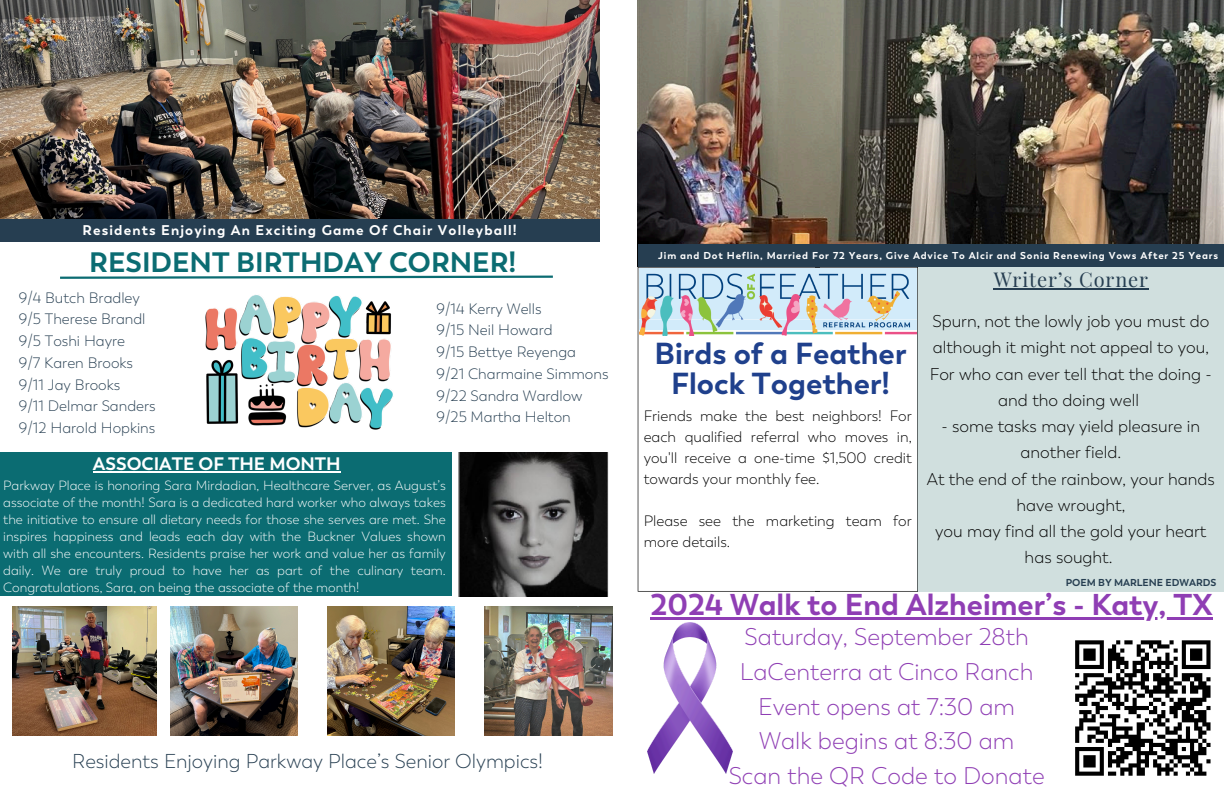
<style>
.page{position:relative;width:1224px;height:792px;background:#fff}
.page>*{position:absolute;margin:0;border:0;box-sizing:border-box;transform-origin:0 0}
.t1{font:700 30.3px/30px "Trenda";color:#1f408c;text-align:center}
.t2{font:700 30px "Trenda";color:#8f3eb4}
.t3{font:700 28px "Trenda";color:#0b6c72}
.t4{font:300 24px/35px "Trenda";color:#8f3eb4;text-align:center}
.t5{font:300 20px "Trenda";color:#263e51}
.t6{font:20px "Playfair Display";letter-spacing:.045em;color:#263e51}
.t7{font:700 18px "Trenda";color:#fff}
.t8{font:300 17px/26.2px "Trenda";color:#000;text-align:center}
.t9{font:300 15px "Trenda";color:#263e51}
.t10{font:300 15px/21px "Trenda";color:#000;text-align:justify}
.t11{font:700 14px "Trenda";letter-spacing:.08em;color:#fff}
.t12{font:300 13.3px/17.1px "Trenda";color:#fff;text-align:justify}
.t13{font:700 10px "Trenda";letter-spacing:.08em;color:#fff}
.t14{font:700 10px "Trenda";color:#263e51}
</style>
<div class="page">
<div style="left:0;top:452px;width:612px;height:144px;background:#0b6c72"></div>
<img style="left:0;top:0;width:599px;height:220px">
<div style="left:0;top:220px;width:599px;height:22px;background:#263e51"></div>
<svg style="left:60px;top:275px;width:493px;height:4px"></svg>
<div style="left:918px;top:267px;width:306px;height:324px;background:#d0dfde"></div>
<img style="left:638px;top:0;width:586px;height:245px">
<img style="left:452px;top:452px;width:160px;height:144px">
<svg style="left:638px;top:267px;width:177px;height:325px"></svg>
<svg style="left:815px;top:267px;width:103px;height:325px"></svg>
<img style="left:640px;top:268px;width:276px;height:68px">
<img style="left:13px;top:606px;width:143px;height:130px">
<img style="left:170px;top:606px;width:128px;height:130px">
<img style="left:327px;top:606px;width:128px;height:130px">
<img style="left:485px;top:606px;width:127px;height:130px">
<div style="left:638px;top:245px;width:586px;height:22px;background:#263e51"></div>
<img style="left:648px;top:623px;width:84px;height:150px">
<img style="left:205px;top:295px;width:188px;height:135px">
<hr style="left:93px;top:471px;width:248px;height:2px;background:#fff">
<hr style="left:994px;top:289px;width:155px;height:1px;background:#263e51">
<hr style="left:651px;top:617px;width:562px;height:2px;background:#8f3eb4">
<svg style="left:1075px;top:640px;width:136px;height:136px"></svg>
<p class="t11" style="left:83px;top:222px;width:436px">Residents Enjoying An Exciting Game Of Chair Volleyball!</p>
<p class="t3" style="left:89px;top:245px;width:428px">RESIDENT BIRTHDAY CORNER!</p>
<p class="t9" style="left:19px;top:289px;width:123px">9/4 Butch Bradley</p>
<h4 class="t9" style="left:19px;top:311px;width:128px">9/5 Therese Brandl</h4>
<p class="t9" style="left:19px;top:333px;width:108px">9/5 Toshi Hayre</p>
<h5 class="t9" style="left:19px;top:354px;width:116px">9/7 Karen Brooks</h5>
<p class="t9" style="left:19px;top:376px;width:103px">9/11 Jay Brooks</p>
<h5 class="t9" style="left:19px;top:398px;width:138px">9/11 Delmar Sanders</h5>
<h6 class="t9" style="left:19px;top:420px;width:138px">9/12 Harold Hopkins</h6>
<p class="t7" style="left:93px;top:453px;width:249px">ASSOCIATE OF THE MONTH</p>
<p class="t9" style="left:437px;top:300px;width:107px">9/14 Kerry Wells</p>
<p class="t9" style="left:437px;top:322px;width:118px">9/15 Neil Howard</p>
<p class="t9" style="left:437px;top:343px;width:141px">9/15 Bettye Reyenga</p>
<p class="t9" style="left:437px;top:365px;width:173px">9/21 Charmaine Simmons</p>
<p class="t9" style="left:437px;top:387px;width:147px">9/22 Sandra Wardlow</p>
<p class="t9" style="left:437px;top:409px;width:136px">9/25 Martha Helton</p>
<p class="t12" style="left:3px;top:477px;width:444px">Parkway Place is honoring Sara Mirdadian, Healthcare Server, as August’s associate of the month! Sara is a dedicated hard worker who always takes the initiative to ensure all dietary needs for those she serves are met. She inspires happiness and leads each day with the Buckner Values shown with all she encounters. Residents praise her work and value her as family daily. We are truly proud to have her as part of the culinary team.<br>Congratulations, Sara, on being the associate of the month!</p>
<p class="t5" style="left:72px;top:750px;width:472px">Residents Enjoying Parkway Place’s Senior Olympics!</p>
<p class="t13" style="left:658px;top:249px;width:561px">Jim and Dot Heflin, Married For 72 Years, Give Advice To Alcir and Sonia Renewing Vows After 25 Years</p>
<h1 class="t1" style="left:655px;top:338px;width:253px">Birds of a Feather<br>Flock Together!</h1>
<p class="t10" style="left:644px;top:406px;width:270px">Friends make the best neighbors! For each qualified referral who moves in, you'll receive a one-time $1,500 credit towards your monthly fee.</p>
<p class="t10" style="left:644px;top:511px;width:270px">Please see the marketing team for more details.</p>
<p class="t6" style="left:994px;top:265px;width:156px">Writer’s Corner</p>
<p class="t8" style="left:930px;top:309px;width:284px">Spurn, not the lowly job you must do although it might not appeal to you,<br>For who can ever tell that the doing - and tho doing well</p>
<p class="t8" style="left:927px;top:414px;width:290px">- some tasks may yield pleasure in another field.<br>At the end of the rainbow, your hands have wrought,<br>you may find all the gold your heart has sought.</p>
<h2 class="t14" style="left:1066px;top:576px;width:152px">POEM BY MARLENE EDWARDS</h2>
<p class="t2" style="left:651px;top:587px;width:564px">2024 Walk to End Alzheimer’s - Katy, TX</p>
<h2 class="t4" style="left:729px;top:619px;width:318px">Saturday, September 28th<br>LaCenterra at Cinco Ranch<br>Event opens at 7:30 am<br>Walk begins at 8:30 am<br>Scan the QR Code to Donate</h2>
</div>
